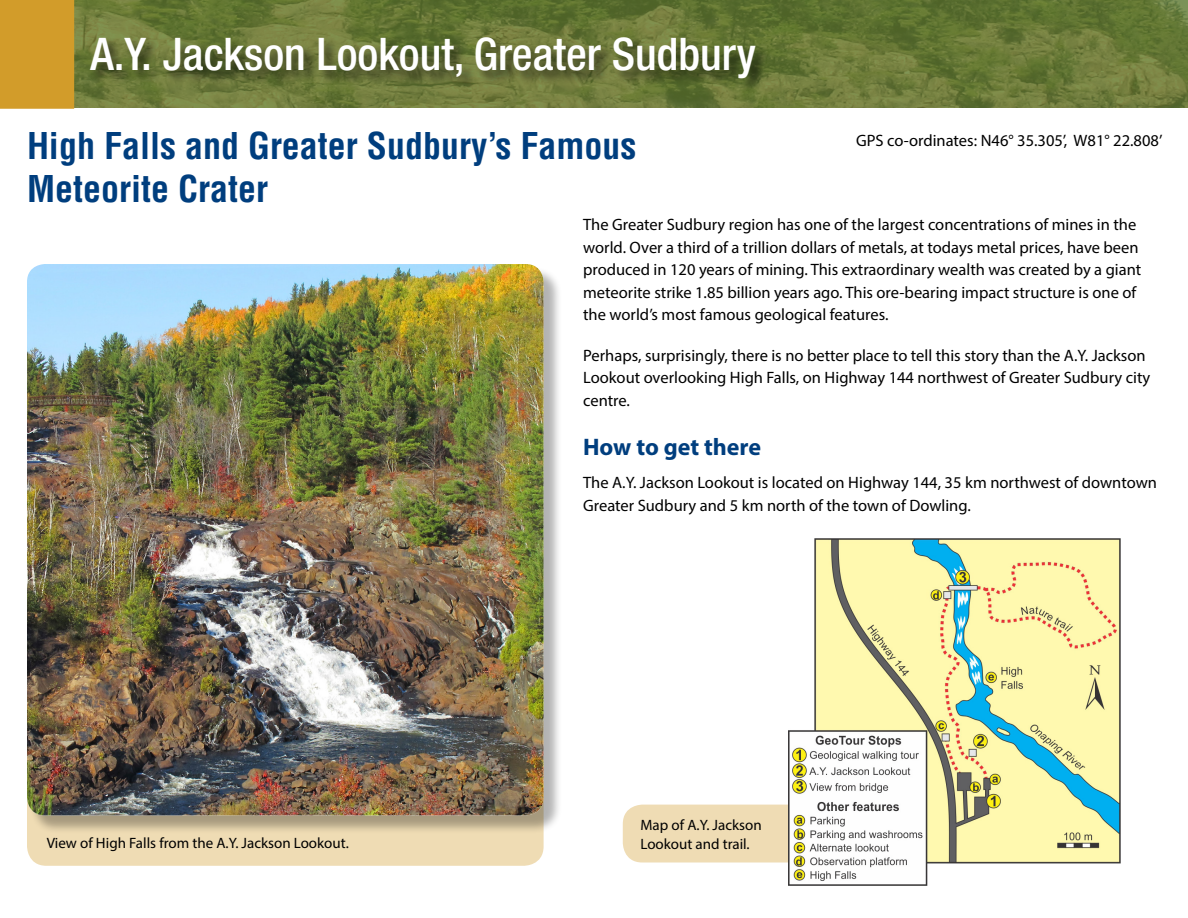
<style>
.page{position:relative;width:1188px;height:918px;background:#fff}
.page>*{position:absolute;margin:0;border:0;box-sizing:border-box;transform-origin:0 0}
.t1{font:500 condensed 45px "Helvetica Neue LT Std";color:#fff}
.H2{font:700 condensed 36px "Helvetica LT Std";color:#003e7e}
.t2{font:700 24px "Myriad Pro";color:#003e7e}
.t3{font:16.5px/22.5px "Myriad Pro";color:#000}
.t4{font:15px/19.5px "Myriad Pro";color:#000}
</style>
<div class="page">
<img style="left:74px;top:0;width:1114px;height:108px">
<div style="left:90px;top:36px;width:680px;height:58px;background:#000;opacity:.6"></div>
<div style="left:0;top:0;width:74px;height:109px;background:#d29c2a"></div>
<div style="left:623px;top:805px;width:282px;height:57px;background:#efdcb4;border-radius:19px"></div>
<div style="left:27px;top:765px;width:517px;height:101px;background:#efdcb4;border-radius:19px"></div>
<div style="left:29px;top:266px;width:533px;height:568px;background:#000;opacity:.3"></div>
<img style="left:27px;top:264px;width:517px;height:551px">
<img style="left:789px;top:538px;width:331px;height:348px">
<h1 class="t1" style="left:91px;top:27px;width:667px">A.Y. Jackson Lookout, Greater Sudbury</h1>
<p class="H2" style="left:27px;top:123px;width:611px">High Falls and Greater Sudbury’s Famous</p>
<p class="H2" style="left:27px;top:167px;width:243px">Meteorite Crater</p>
<p class="t3" style="left:856px;top:129px;width:308px">GPS co-ordinates: N46° 35.305’, W81° 22.808’</p>
<p class="t4" style="left:47px;top:833px;width:303px">View of High Falls from the A.Y. Jackson Lookout.</p>
<p class="t3" style="left:583px;top:213px;width:560px">The Greater Sudbury region has one of the largest concentrations of mines in the world. Over a third of a trillion dollars of metals, at todays metal prices, have been produced in 120 years of mining. This extraordinary wealth was created by a giant meteorite strike 1.85 billion years ago. This ore-bearing impact structure is one of the world’s most famous geological features.</p>
<p class="t3" style="left:583px;top:344px;width:569px">Perhaps, surprisingly, there is no better place to tell this story than the A.Y. Jackson<br>Lookout overlooking High Falls, on Highway 144 northwest of Greater Sudbury city centre.</p>
<h3 class="t2" style="left:583px;top:431px;width:180px">How to get there</h3>
<p class="t3" style="left:583px;top:471px;width:575px">The A.Y. Jackson Lookout is located on Highway 144, 35 km northwest of downtown<br>Greater Sudbury and 5 km north of the town of Dowling.</p>
<p class="t4" style="left:640px;top:815px;width:123px">Map of A.Y. Jackson<br>Lookout and trail.</p>
</div>
